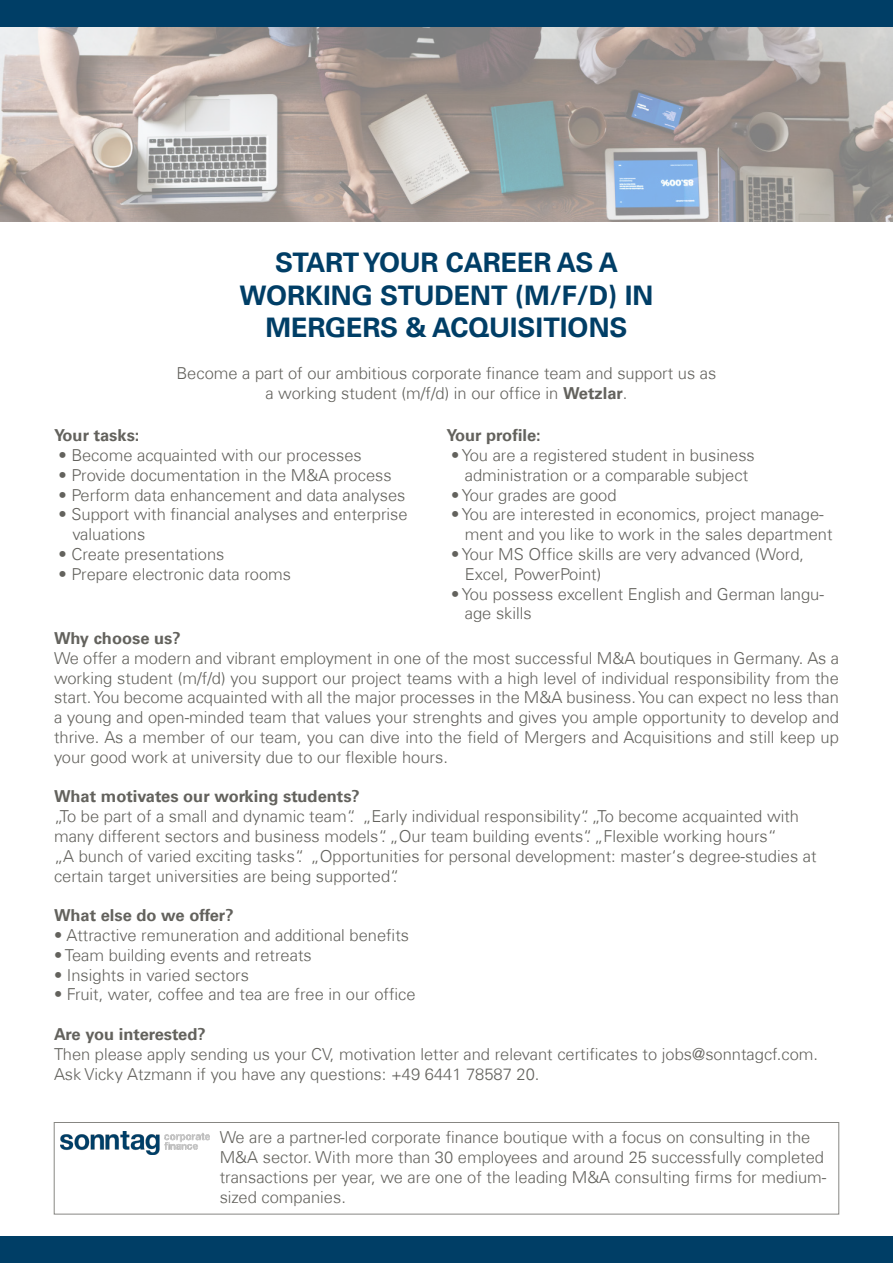
<style>
.page{position:relative;width:893px;height:1263px;background:#fff}
.page>*{position:absolute;margin:0;border:0;box-sizing:border-box;transform-origin:0 0}
.t1{font:700 27px "Univers Com 65";color:#003e66}
.t2{font:300 16.5px/19.8px "Univers Com 45";color:#63625d}
.t3{font:700 16.5px "Univers Com 65";color:#63625d}
.s1{font-family:"Univers Com 65";font-weight:700}
</style>
<div class="page">
<div style="left:54px;top:1122px;width:785px;height:92px;border:1px solid #63625d"></div>
<img style="left:0;top:27px;width:893px;height:195px">
<div style="left:0;top:0;width:893px;height:27px;background:#003e66"></div>
<img style="left:61px;top:1131px;width:149px;height:23px">
<div style="left:0;top:1236px;width:893px;height:27px;background:#003e66"></div>
<p class="t1" style="left:275px;top:247px;width:344px">START YOUR CAREER AS A</p>
<p class="t1" style="left:240px;top:279px;width:415px">WORKING STUDENT (M/F/D) IN</p>
<p class="t1" style="left:265px;top:311px;width:364px">MERGERS &amp; ACQUISITIONS</p>
<p class="t2" style="left:177px;top:363px;width:541px">Become a part of our ambitious corporate finance team and support us as</p>
<p class="t2" style="left:265px;top:383px;width:364px">a working student (m/f/d) in our office in <span class="s1">Wetzlar</span>.</p>
<p class="t3" style="left:54px;top:425px;width:87px">Your tasks:</p>
<p class="t2" style="left:59px;top:445px;width:305px">• Become acquainted with our processes</p>
<p class="t2" style="left:59px;top:465px;width:335px">• Provide documentation in the M&amp;A process</p>
<p class="t2" style="left:59px;top:485px;width:348px">• Perform data enhancement and data analyses</p>
<p class="t2" style="left:59px;top:504px;width:351px">• Support with financial analyses and enterprise</p>
<p class="t2" style="left:72px;top:524px;width:75px">valuations</p>
<p class="t2" style="left:59px;top:544px;width:167px">• Create presentations</p>
<p class="t2" style="left:59px;top:564px;width:234px">• Prepare electronic data rooms</p>
<p class="t3" style="left:446px;top:425px;width:96px">Your profile:</p>
<p class="t2" style="left:451px;top:445px;width:305px;text-align:center">• You are a registered student in business administration or a comparable subject</p>
<p class="t2" style="left:451px;top:485px;width:167px">• Your grades are good</p>
<p class="t2" style="left:451px;top:504px;width:374px">• You are interested in economics, project manage-</p>
<p class="t2" style="left:465px;top:524px;width:369px">ment and you like to work in the sales department</p>
<p class="t2" style="left:451px;top:544px;width:354px">• Your MS Office skills are very advanced (Word,</p>
<p class="t2" style="left:465px;top:564px;width:138px">Excel, PowerPoint)</p>
<p class="t2" style="left:451px;top:584px;width:374px">• You possess excellent English and German langu-</p>
<p class="t2" style="left:465px;top:603px;width:68px">age skills</p>
<p class="t3" style="left:54px;top:628px;width:128px">Why choose us?</p>
<p class="t2" style="left:54px;top:648px;width:786px;text-align:justify">We offer a modern and vibrant employment in one of the most successful M&amp;A boutiques in Germany. As a working student (m/f/d) you support our project teams with a high level of individual responsibility from the start. You become acquainted with all the major processes in the M&amp;A business. You can expect no less than a young and open-minded team that values your strenghts and gives you ample opportunity to develop and thrive. As a member of our team, you can dive into the field of Mergers and Acquisitions and still keep up your good work at university due to our flexible hours.</p>
<p class="t3" style="left:54px;top:787px;width:307px">What motivates our working students?</p>
<p class="t2" style="left:54px;top:806px;width:747px">„To be part of a small and dynamic team“. „Early individual responsibility“. „To become acquainted with many different sectors and business models“. „Our team building events“. „Flexible working hours“</p>
<p class="t2" style="left:54px;top:846px;width:764px">„A bunch of varied exciting tasks“. „Opportunities for personal development: master‘s degree-studies at certain target universities are being supported“.</p>
<p class="t3" style="left:54px;top:906px;width:181px">What else do we offer?</p>
<p class="t2" style="left:54px;top:925px;width:357px">• Attractive remuneration and additional benefits</p>
<p class="t2" style="left:54px;top:945px;width:259px">• Team building events and retreats</p>
<p class="t2" style="left:54px;top:965px;width:196px">• Insights in varied sectors</p>
<p class="t2" style="left:54px;top:985px;width:363px">• Fruit, water, coffee and tea are free in our office</p>
<p class="t3" style="left:54px;top:1024px;width:153px">Are you interested?</p>
<p class="t2" style="left:54px;top:1044px;width:766px">Then please apply sending us your CV, motivation letter and relevant certificates to jobs@sonntagcf.com.<br>Ask Vicky Atzmann if you have any questions: +49 6441 78587 20.</p>
<p class="t2" style="left:220px;top:1127px;width:608px">We are a partner-led corporate finance boutique with a focus on consulting in the M&amp;A sector. With more than 30 employees and around 25 successfully completed transactions per year, we are one of the leading M&amp;A consulting firms for medium&shy;sized companies.</p>
</div>
